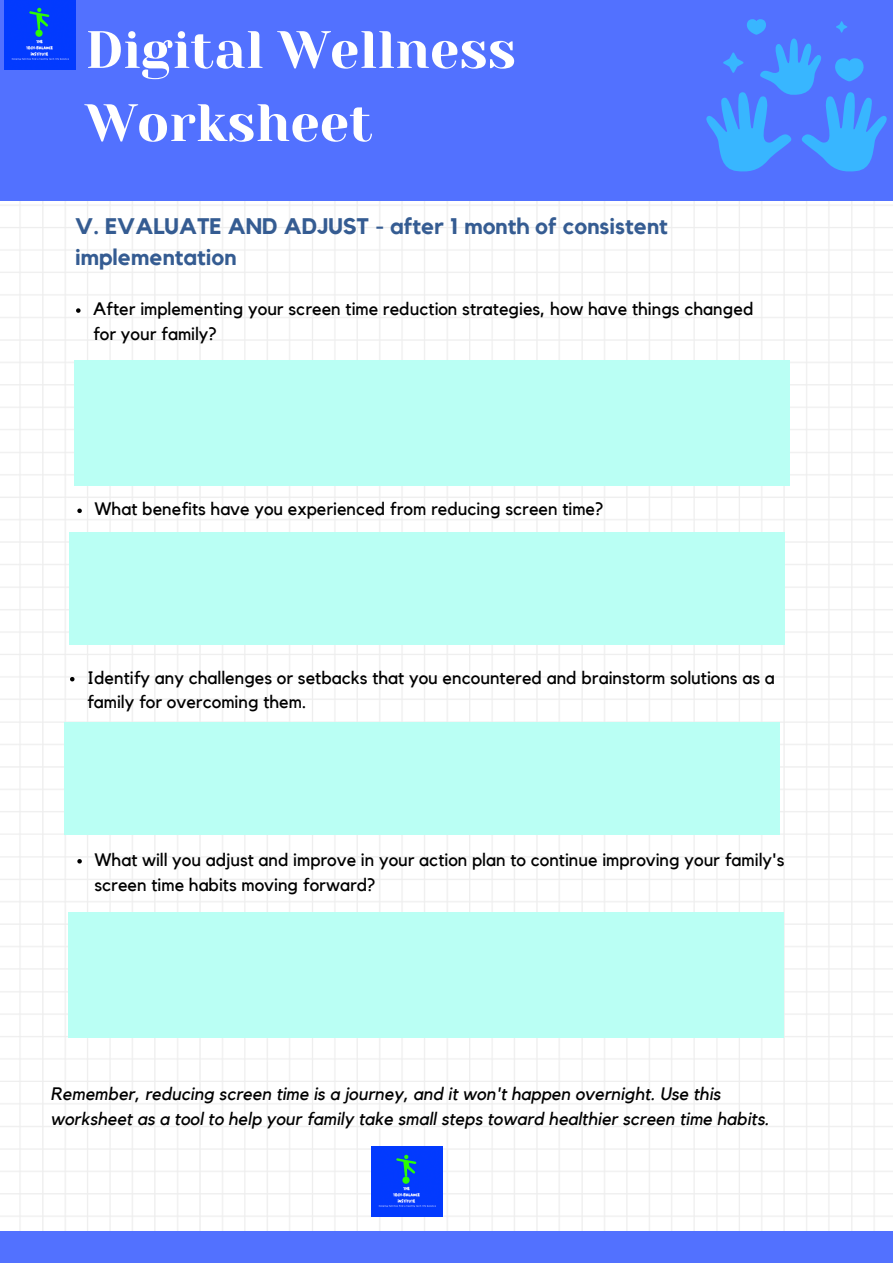
<style>
.page{position:relative;width:893px;height:1264px;background:#fff}
.page>*{position:absolute;margin:0;border:0;box-sizing:border-box;transform-origin:0 0}
.t1{font:52.5px/73.1px "Yeseva One";color:#fff}
.t2{font:700 22.5px/30.3px "Kollektif";color:#355c92}
.t3{font:18px/24.8px "Kollektif";color:#000}
.t4{font:italic 18px/24.8px "Kollektif";color:#000}
</style>
<div class="page">
<img style="left:0;top:200px;width:892px;height:1031px">
<div style="left:0;top:0;width:892px;height:200px;background:#5271ff"></div>
<div style="left:75px;top:360px;width:715px;height:125px;background:#bafff4"></div>
<div style="left:68px;top:912px;width:715px;height:125px;background:#bafff4"></div>
<div style="left:0;top:1231px;width:892px;height:31px;background:#5271ff"></div>
<svg style="left:706px;top:19px;width:181px;height:153px"></svg>
<div style="left:69px;top:532px;width:715px;height:113px;background:#bafff4"></div>
<div style="left:64px;top:722px;width:715px;height:112px;background:#bafff4"></div>
<img style="left:371px;top:1146px;width:71px;height:70px">
<svg style="left:76px;top:308px;width:5px;height:5px"></svg>
<svg style="left:70px;top:677px;width:4px;height:4px"></svg>
<svg style="left:77px;top:859px;width:5px;height:4px"></svg>
<svg style="left:77px;top:508px;width:5px;height:5px"></svg>
<img style="left:4px;top:0;width:71px;height:70px">
<h1 class="t1" style="left:85px;top:14px;width:432px">Digital Wellness<br>Worksheet</h1>
<p class="t2" style="left:75px;top:212px;width:594px">V. EVALUATE AND ADJUST - after 1 month of consistent implementation</p>
<p class="t3" style="left:93px;top:297px;width:661px">After implementing your screen time reduction strategies, how have things changed for your family?</p>
<p class="t3" style="left:94px;top:497px;width:510px">What benefits have you experienced from reducing screen time?</p>
<p class="t3" style="left:87px;top:665px;width:689px">Identify any challenges or setbacks that you encountered and brainstorm solutions as a family for overcoming them.</p>
<p class="t3" style="left:94px;top:847px;width:691px">What will you adjust and improve in your action plan to continue improving your family's screen time habits moving forward?</p>
<p class="t4" style="left:50px;top:1082px;width:720px">Remember, reducing screen time is a journey, and it won't happen overnight. Use this worksheet as a tool to help your family take small steps toward healthier screen time habits.</p>
</div>
